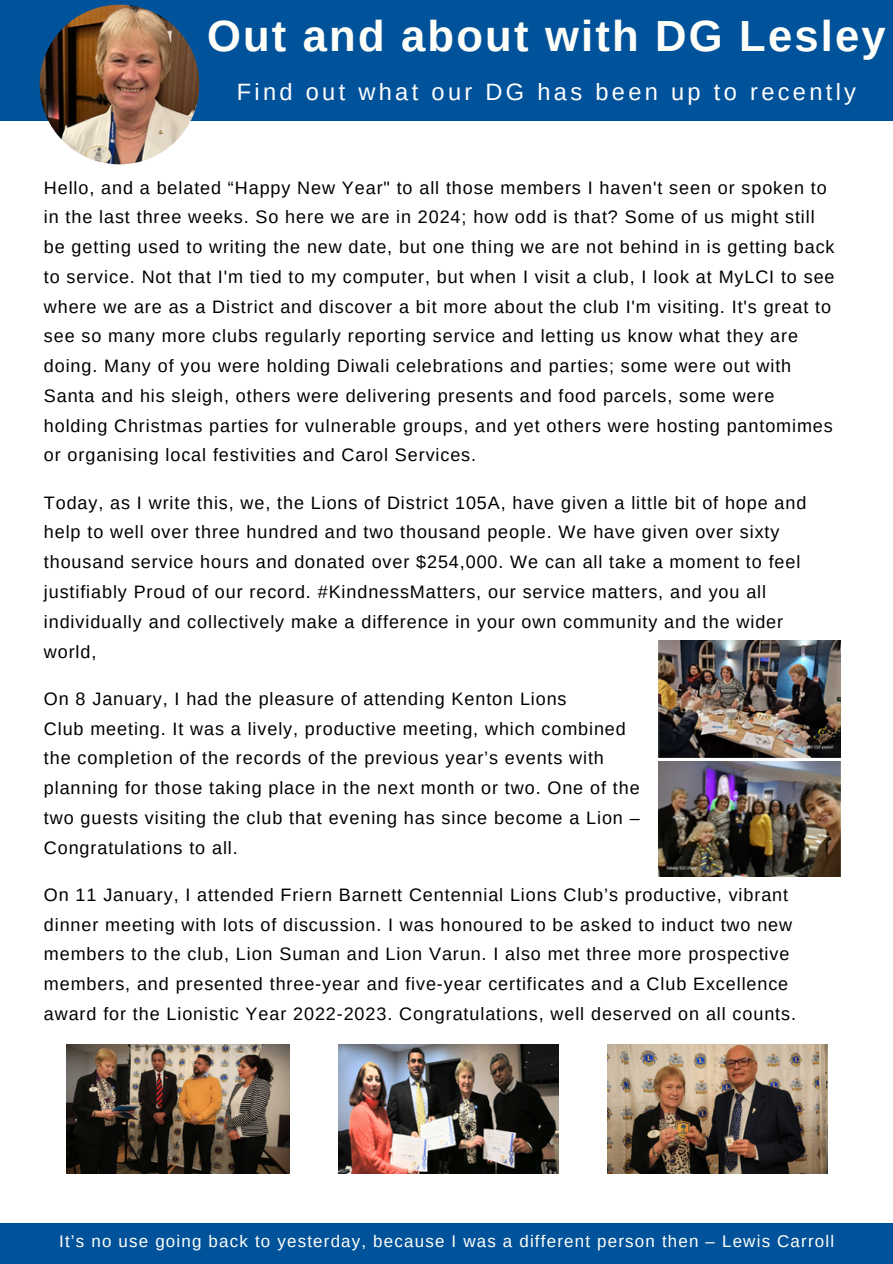
<style>
.page{position:relative;width:893px;height:1264px;background:#fff}
.page>*{position:absolute;margin:0;border:0;box-sizing:border-box;transform-origin:0 0}
.t1{font:700 43.5px "Arimo";letter-spacing:.05em;color:#fffff9}
.t2{font:23.7px "Arimo";letter-spacing:.14em;color:#fff}
.t3{font:18px/29.7px "Arimo";letter-spacing:.05em;color:#000}
.t4{font:16.95px "Arimo";letter-spacing:.07em;color:#fffff9}
</style>
<div class="page">
<div style="left:0;top:0;width:892px;height:121px;background:#00529b"></div>
<img style="left:40px;top:5px;width:159px;height:159px;border-radius:50%">
<div style="left:0;top:1222px;width:892px;height:41px;background:#00529b"></div>
<img style="left:658px;top:640px;width:182px;height:117px">
<img style="left:658px;top:761px;width:182px;height:115px">
<img style="left:67px;top:1044px;width:222px;height:129px">
<img style="left:338px;top:1044px;width:221px;height:129px">
<img style="left:607px;top:1044px;width:220px;height:129px">
<h1 class="t1" style="left:207px;top:12px;width:680px">Out and about with DG Lesley</h1>
<h2 class="t2" style="left:237px;top:79px;width:621px">Find out what our DG has been up to recently</h2>
<p class="t3" style="left:44px;top:172px;width:792px">Hello, and a belated “Happy New Year" to all those members I haven't seen or spoken to in the last three weeks. So here we are in 2024; how odd is that? Some of us might still be getting used to writing the new date, but one thing we are not behind in is getting back to service. Not that I'm tied to my computer, but when I visit a club, I look at MyLCI to see where we are as a District and discover a bit more about the club I'm visiting. It's great to see so many more clubs regularly reporting service and letting us know what they are doing. Many of you were holding Diwali celebrations and parties; some were out with Santa and his sleigh, others were delivering presents and food parcels, some were holding Christmas parties for vulnerable groups, and yet others were hosting pantomimes or organising local festivities and Carol Services.</p>
<p class="t3" style="left:44px;top:487px;width:764px">Today, as I write this, we, the Lions of District 105A, have given a little bit of hope and help to well over three hundred and two thousand people. We have given over sixty thousand service hours and donated over $254,000. We can all take a moment to feel justifiably Proud of our record. #KindnessMatters, our service matters, and you all individually and collectively make a difference in your own community and the wider world,</p>
<p class="t3" style="left:44px;top:683px;width:597px">On 8 January, I had the pleasure of attending Kenton Lions<br>Club meeting. It was a lively, productive meeting, which combined the completion of the records of the previous year’s events with planning for those taking place in the next month or two. One of the two guests visiting the club that evening has since become a Lion – Congratulations to all.</p>
<p class="t3" style="left:44px;top:879px;width:753px">On 11 January, I attended Friern Barnett Centennial Lions Club’s productive, vibrant dinner meeting with lots of discussion. I was honoured to be asked to induct two new members to the club, Lion Suman and Lion Varun. I also met three more prospective members, and presented three-year and five-year certificates and a Club Excellence award for the Lionistic Year 2022-2023. Congratulations, well deserved on all counts.</p>
<p class="t4" style="left:59px;top:1231px;width:776px">It’s no use going back to yesterday, because I was a different person then – Lewis Carroll</p>
</div>
